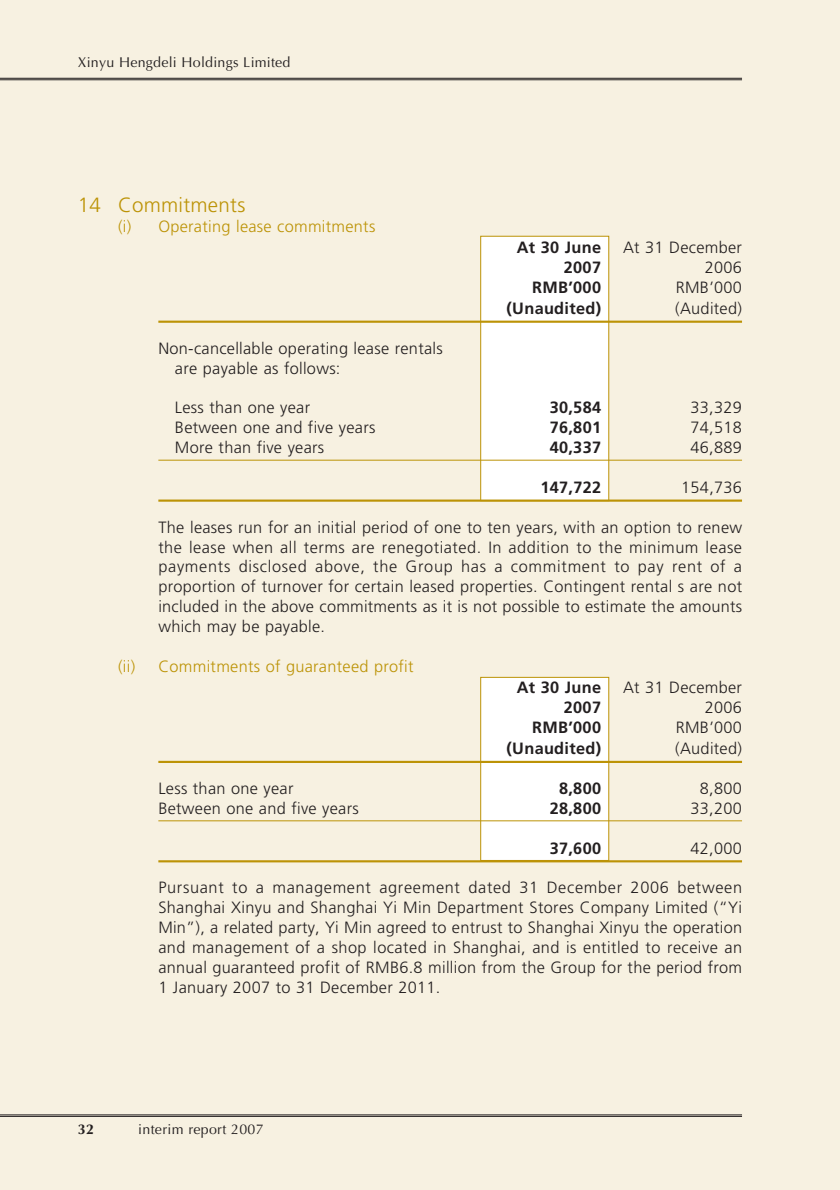
<style>
.page{position:relative;width:840px;height:1190px;background:#f7f1e1}
.page>*{position:absolute;margin:0;border:0;box-sizing:border-box;transform-origin:0 0}
.t1{font:300 20.6px "Frutiger";letter-spacing:.015em;color:#bc9306}
.t2{font:300 16.4px/19.8px "Frutiger";letter-spacing:.02em;color:#231f20;text-align:justify}
.t3{font:700 16.4px "Frutiger";letter-spacing:.02em;color:#231f20}
.t4{font:300 16.4px "Frutiger";letter-spacing:.02em;color:#bc9306}
.t5{font:14.2px "Optima";letter-spacing:.015em;color:#231f20}
.t6{font:700 14.2px "Optima";color:#231f20}
</style>
<div class="page">
<hr style="left:0;top:78px;width:742px;height:1px;background:#231f20">
<hr style="left:0;top:79px;width:742px;height:1px;background:#231f20">
<hr style="left:0;top:1114px;width:742px;height:1px;background:#231f20">
<hr style="left:0;top:1116px;width:742px;height:1px;background:#231f20">
<div style="left:480px;top:236px;width:129px;height:265px;background:#fff;border:1px solid #bc9306"></div>
<hr style="left:158px;top:321px;width:584px;height:2px;background:#bc9306">
<hr style="left:158px;top:460px;width:584px;height:1px;background:#bc9306">
<hr style="left:158px;top:500px;width:584px;height:2px;background:#bc9306">
<div style="left:480px;top:677px;width:129px;height:184px;background:#fff;border:1px solid #bc9306"></div>
<hr style="left:158px;top:761px;width:584px;height:2px;background:#bc9306">
<hr style="left:158px;top:820px;width:584px;height:1px;background:#bc9306">
<hr style="left:158px;top:860px;width:584px;height:2px;background:#bc9306">
<p class="t5" style="left:78px;top:56px;width:214px">Xinyu Hengdeli Holdings Limited</p>
<p class="t1" style="left:78px;top:196px;width:169px">14 Commitments</p>
<p class="t4" style="left:118px;top:219px;width:259px">(i) Operating lease commitments</p>
<p class="t3" style="left:517px;top:241px;width:86px">At 30 June</p>
<p class="t2" style="left:623px;top:239px;width:120px">At 31 December</p>
<p class="t3" style="left:564px;top:261px;width:39px">2007</p>
<p class="t2" style="left:705px;top:259px;width:39px">2006</p>
<p class="t3" style="left:532px;top:280px;width:70px">RMB’000</p>
<p class="t2" style="left:676px;top:278px;width:68px">RMB’000</p>
<p class="t3" style="left:507px;top:301px;width:96px">(Unaudited)</p>
<p class="t2" style="left:675px;top:299px;width:68px">(Audited)</p>
<p class="t2" style="left:175px;top:339px;width:269px;text-indent:-17px">Non-cancellable operating lease rentals are payable as follows:</p>
<p class="t2" style="left:175px;top:399px;width:137px">Less than one year</p>
<p class="t3" style="left:550px;top:401px;width:53px">30,584</p>
<p class="t2" style="left:691px;top:399px;width:53px">33,329</p>
<p class="t2" style="left:175px;top:419px;width:202px">Between one and five years</p>
<p class="t3" style="left:550px;top:421px;width:53px">76,801</p>
<p class="t2" style="left:691px;top:419px;width:53px">74,518</p>
<p class="t2" style="left:175px;top:439px;width:151px">More than five years</p>
<p class="t3" style="left:550px;top:441px;width:53px">40,337</p>
<p class="t2" style="left:691px;top:439px;width:53px">46,889</p>
<p class="t3" style="left:540px;top:481px;width:62px">147,722</p>
<p class="t2" style="left:681px;top:479px;width:62px">154,736</p>
<p class="t2" style="left:158px;top:518px;width:585px">The leases run for an initial period of one to ten years, with an option to renew the lease when all terms are renegotiated. In addition to the minimum lease payments disclosed above, the Group has a commitment to pay rent of a proportion of turnover for certain leased properties. Contingent rental s are not included in the above commitments as it is not possible to estimate the amounts which may be payable.</p>
<p class="t4" style="left:118px;top:660px;width:297px">(ii) Commitments of guaranteed profit</p>
<p class="t3" style="left:517px;top:681px;width:86px">At 30 June</p>
<p class="t2" style="left:623px;top:679px;width:120px">At 31 December</p>
<p class="t3" style="left:564px;top:701px;width:39px">2007</p>
<p class="t2" style="left:705px;top:699px;width:39px">2006</p>
<p class="t3" style="left:532px;top:721px;width:70px">RMB’000</p>
<p class="t2" style="left:676px;top:719px;width:68px">RMB’000</p>
<p class="t3" style="left:507px;top:741px;width:96px">(Unaudited)</p>
<p class="t2" style="left:675px;top:739px;width:68px">(Audited)</p>
<p class="t2" style="left:158px;top:780px;width:137px">Less than one year</p>
<p class="t3" style="left:559px;top:782px;width:44px">8,800</p>
<p class="t2" style="left:700px;top:780px;width:44px">8,800</p>
<p class="t2" style="left:158px;top:800px;width:202px">Between one and five years</p>
<p class="t3" style="left:550px;top:802px;width:53px">28,800</p>
<p class="t2" style="left:691px;top:800px;width:53px">33,200</p>
<p class="t3" style="left:550px;top:841px;width:53px">37,600</p>
<p class="t2" style="left:691px;top:839px;width:53px">42,000</p>
<p class="t2" style="left:158px;top:879px;width:585px">Pursuant to a management agreement dated 31 December 2006 between Shanghai Xinyu and Shanghai Yi Min Department Stores Company Limited (“Yi Min”), a related party, Yi Min agreed to entrust to Shanghai Xinyu the operation and management of a shop located in Shanghai, and is entitled to receive an annual guaranteed profit of RMB6.8 million from the Group for the period from 1 January 2007 to 31 December 2011.</p>
<p class="t6" style="left:78px;top:1123px;width:18px">32</p>
<p class="t5" style="left:138px;top:1123px;width:127px">interim report 2007</p>
</div>
